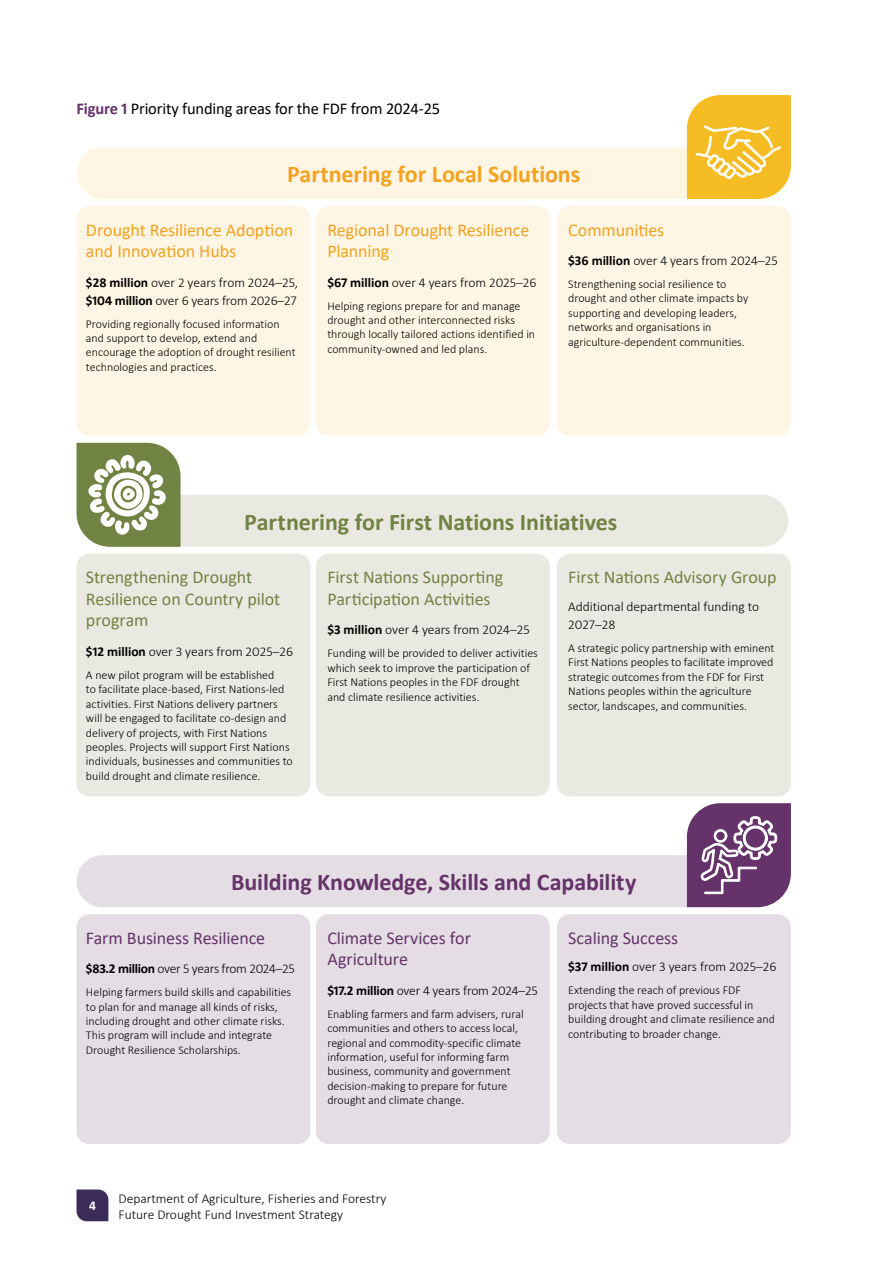
<style>
.page{position:relative;width:893px;height:1263px;background:#fff}
.page>*{position:absolute;margin:0;border:0;box-sizing:border-box;transform-origin:0 0}
.t1{font:700 24px "Calibri";letter-spacing:-.005em;color:#653369}
.t2{font:700 24px "Calibri";letter-spacing:-.005em;color:#718343}
.t3{font:700 24px "Calibri";color:#f4a21e}
.t4{font:18px/21.6px "Calibri";letter-spacing:-.005em;color:#718343}
.t5{font:18px/21.6px "Calibri";letter-spacing:-.01em;color:#f4a21e}
.t6{font:18px/21.6px "Calibri";letter-spacing:-.005em;color:#653369}
.t7{font:16.5px "Calibri";letter-spacing:-.01em;color:#000}
.t8{font:300 13.5px/18px "Calibri";color:#000}
.t9{font:300 13.5px "Calibri";letter-spacing:-.02em;color:#000}
.t10{font:700 13.5px "Calibri";color:#fff}
.t11{font:300 12px/14.4px "Calibri";color:#000}
.s1{font-weight:700;color:#653369}
.s2{font-weight:700}
</style>
<div class="page">
<svg style="left:77px;top:1189px;width:31px;height:32px"></svg>
<div style="left:77px;top:206px;width:233px;height:230px;background:#fef5e5;border-radius:13px"></div>
<div style="left:77px;top:914px;width:233px;height:230px;background:#e4dde4;border-radius:13px"></div>
<div style="left:77px;top:554px;width:233px;height:242px;background:#e9e9e1;border-radius:13px"></div>
<div style="left:316px;top:206px;width:234px;height:230px;background:#fef5e5;border-radius:13px"></div>
<div style="left:316px;top:914px;width:234px;height:230px;background:#e4dde4;border-radius:13px"></div>
<div style="left:316px;top:554px;width:234px;height:242px;background:#e9e9e1;border-radius:13px"></div>
<div style="left:557px;top:206px;width:234px;height:230px;background:#fef5e5;border-radius:13px"></div>
<div style="left:557px;top:914px;width:234px;height:230px;background:#e4dde4;border-radius:13px"></div>
<div style="left:557px;top:554px;width:234px;height:242px;background:#e9e9e1;border-radius:13px"></div>
<div style="left:77px;top:147px;width:674px;height:52px;background:#fef5e5;border-radius:26px"></div>
<div style="left:77px;top:855px;width:674px;height:52px;background:#e4dde4;border-radius:26px"></div>
<div style="left:114px;top:495px;width:674px;height:52px;background:#e9e9e1;border-radius:26px"></div>
<svg style="left:77px;top:443px;width:104px;height:104px"></svg>
<svg style="left:687px;top:95px;width:104px;height:104px;background:#f7c543"></svg>
<svg style="left:687px;top:803px;width:104px;height:104px;background:#805783"></svg>
<h3 class="t7" style="left:77px;top:97px;width:365px"><span class="s1">Figure 1</span> Priority funding areas for the FDF from 2024-25</h3>
<h1 class="t3" style="left:287px;top:157px;width:295px">Partnering for Local Solutions</h1>
<h2 class="t5" style="left:86px;top:218px;width:209px">Drought Resilience Adoption and Innovation Hubs</h2>
<p class="t8" style="left:86px;top:273px;width:214px"><span class="s2">$28 million</span> over 2 years from 2024–25, <span class="s2">$104 million</span> over 6 years from 2026–27</p>
<p class="t11" style="left:86px;top:316px;width:211px">Providing regionally focused information and support to develop, extend and encourage the adoption of drought resilient technologies and practices.</p>
<h2 class="t5" style="left:327px;top:218px;width:203px">Regional Drought Resilience<br>Planning</h2>
<p class="t8" style="left:327px;top:273px;width:211px"><span class="s2">$67 million</span> over 4 years from 2025–26</p>
<p class="t11" style="left:327px;top:298px;width:209px">Helping regions prepare for and manage drought and other interconnected risks through locally tailored actions identified in community-owned and led plans.</p>
<h2 class="t5" style="left:568px;top:218px;width:98px">Communities</h2>
<p class="t8" style="left:568px;top:252px;width:211px"><span class="s2">$36 million</span> over 4 years from 2024–25</p>
<p class="t11" style="left:568px;top:277px;width:182px">Strengthening social resilience to drought and other climate impacts by supporting and developing leaders, networks and organisations in agriculture-dependent communities.</p>
<h1 class="t2" style="left:244px;top:505px;width:375px">Partnering for First Nations Initiatives</h1>
<h2 class="t4" style="left:86px;top:566px;width:196px">Strengthening Drought<br>Resilience on Country pilot program</h2>
<p class="t8" style="left:86px;top:642px;width:209px"><span class="s2">$12 million</span> over 3 years from 2025–26</p>
<p class="t11" style="left:86px;top:668px;width:208px">A new pilot program will be established<br>to facilitate place-based, First Nations-led activities. First Nations delivery partners will be engaged to facilitate co-design and delivery of projects, with First Nations peoples. Projects will support First Nations individuals, businesses and communities to build drought and climate resilience.</p>
<h2 class="t4" style="left:327px;top:566px;width:177px">First Nations Supporting<br>Participation Activities</h2>
<p class="t8" style="left:327px;top:621px;width:204px"><span class="s2">$3 million</span> over 4 years from 2024–25</p>
<p class="t11" style="left:327px;top:646px;width:212px">Funding will be provided to deliver activities which seek to improve the participation of First Nations peoples in the FDF drought and climate resilience activities.</p>
<h2 class="t4" style="left:568px;top:566px;width:210px">First Nations Advisory Group</h2>
<p class="t8" style="left:568px;top:597px;width:192px">Additional departmental funding to<br>2027–28</p>
<p class="t11" style="left:568px;top:641px;width:208px">A strategic policy partnership with eminent First Nations peoples to facilitate improved strategic outcomes from the FDF for First Nations peoples within the agriculture sector, landscapes, and communities.</p>
<h1 class="t1" style="left:231px;top:865px;width:407px">Building Knowledge, Skills and Capability</h1>
<h2 class="t6" style="left:86px;top:926px;width:181px">Farm Business Resilience</h2>
<p class="t9" style="left:86px;top:960px;width:211px"><span class="s2">$83.2 million</span> over 5 years from 2024–25</p>
<p class="t11" style="left:86px;top:985px;width:207px">Helping farmers build skills and capabilities to plan for and manage all kinds of risks, including drought and other climate risks.<br>This program will include and integrate Drought Resilience Scholarships.</p>
<h2 class="t6" style="left:327px;top:926px;width:145px">Climate Services for<br>Agriculture</h2>
<p class="t8" style="left:327px;top:981px;width:212px"><span class="s2">$17.2 million</span> over 4 years from 2024–25</p>
<p class="t11" style="left:327px;top:1006px;width:198px">Enabling farmers and farm advisers, rural communities and others to access local, regional and commodity-specific climate information, useful for informing farm business, community and government decision-making to prepare for future drought and climate change.</p>
<h2 class="t6" style="left:568px;top:926px;width:112px">Scaling Success</h2>
<p class="t8" style="left:568px;top:958px;width:210px"><span class="s2">$37 million</span> over 3 years from 2025–26</p>
<p class="t11" style="left:568px;top:983px;width:208px">Extending the reach of previous FDF projects that have proved successful in building drought and climate resilience and contributing to broader change.</p>
<p class="t10" style="left:89px;top:1196px;width:8px">4</p>
<p class="t8" style="left:119px;top:1190px;width:269px;line-height:16.5px">Department of Agriculture, Fisheries and Forestry<br>Future Drought Fund Investment Strategy</p>
</div>
